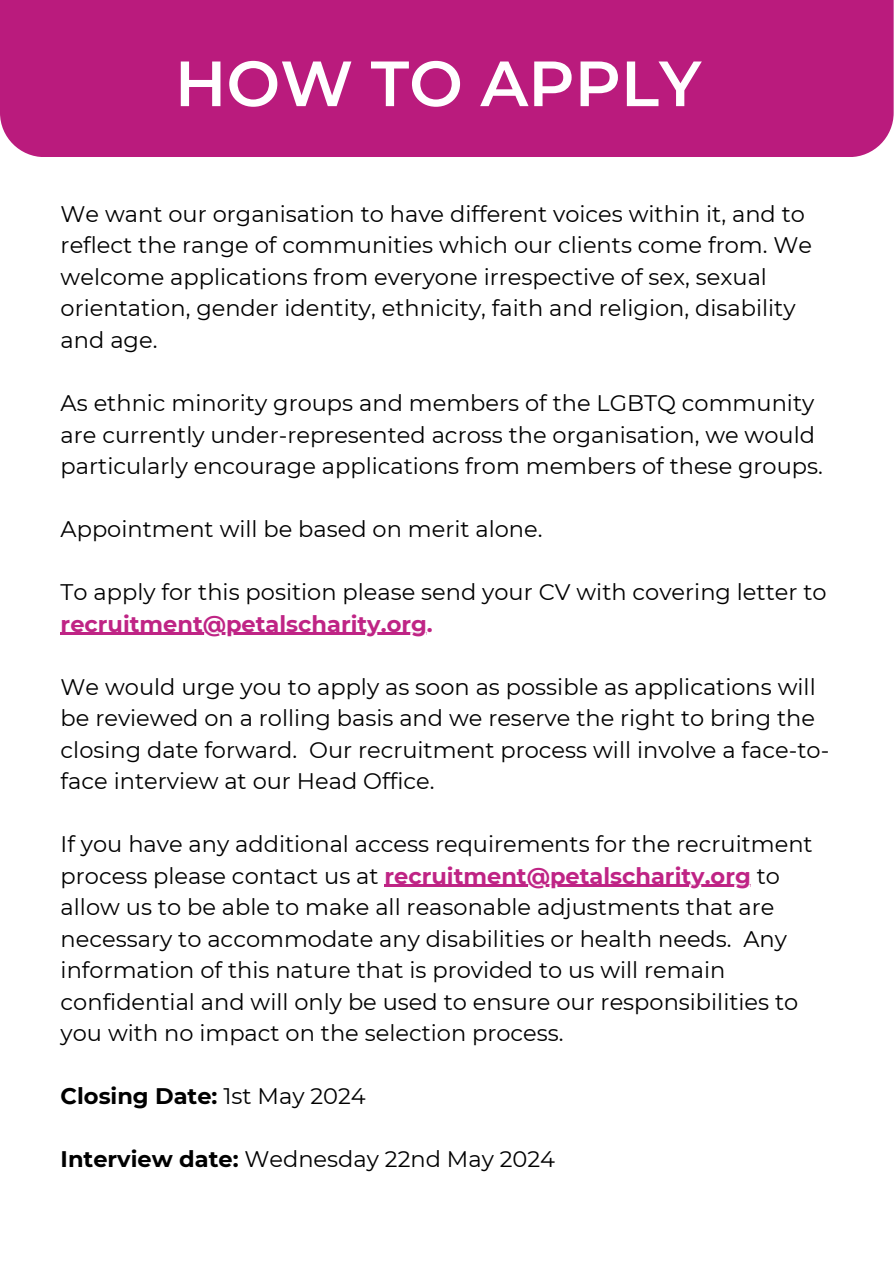
<style>
.page{position:relative;width:894px;height:1264px;background:#fff}
.page>*{position:absolute;margin:0;border:0;box-sizing:border-box;transform-origin:0 0}
.t1{font:600 63.75px "Montserrat";color:#fff}
.t2{font:22.5px/31.5px "Montserrat";color:#000}
.t3{font:700 22.5px "Montserrat";color:#bf2485}
.t4{font:700 22.5px "Montserrat";color:#000}
.s1{font-weight:400;color:#000}
.s2{font-weight:400}
.s3{font-weight:700}
</style>
<div class="page">
<div style="left:0;top:0;width:893px;height:157px;background:#ba1b7d"></div>
<hr style="left:61px;top:632px;width:366px;height:3px;background:#bf2485">
<hr style="left:384px;top:884px;width:366px;height:3px;background:#bf2485">
<h1 class="t1" style="left:175px;top:44px;width:528px">HOW TO APPLY</h1>
<p class="t2" style="left:61px;top:198px;width:752px">We want our organisation to have different voices within it, and to reflect the range of communities which our clients come from. We welcome applications from everyone irrespective of sex, sexual orientation, gender identity, ethnicity, faith and religion, disability and age.</p>
<p class="t2" style="left:61px;top:387px;width:763px">As ethnic minority groups and members of the LGBTQ community are currently under-represented across the organisation, we would particularly encourage applications from members of these groups.</p>
<p class="t2" style="left:61px;top:513px;width:483px">Appointment will be based on merit alone.</p>
<p class="t2" style="left:61px;top:576px;width:767px">To apply for this position please send your CV with covering letter to</p>
<p class="t3" style="left:61px;top:610px;width:373px">recruitment@petalscharity.org.</p>
<p class="t2" style="left:61px;top:670px;width:756px">We would urge you to apply as soon as possible as applications will</p>
<p class="t2" style="left:61px;top:702px;width:770px">be reviewed on a rolling basis and we reserve the right to bring the closing date forward. Our recruitment process will involve a face-to&shy;face interview at our Head Office.</p>
<p class="t2" style="left:61px;top:828px;width:753px">If you have any additional access requirements for the recruitment</p>
<p class="t3" style="left:61px;top:862px;width:720px"><span class="s1">process please contact us at</span> recruitment@petalscharity.org <span class="s1">to</span></p>
<p class="t2" style="left:61px;top:891px;width:739px">allow us to be able to make all reasonable adjustments that are necessary to accommodate any disabilities or health needs. Any information of this nature that is provided to us will remain confidential and will only be used to ensure our responsibilities to you with no impact on the selection process.</p>
<p class="t4" style="left:61px;top:1082px;width:306px">Closing Date: <span class="s2">1st May 2024</span></p>
<p class="t2" style="left:61px;top:1143px;width:496px"><span class="s3">Interview date:</span> Wednesday 22nd May 2024</p>
</div>
